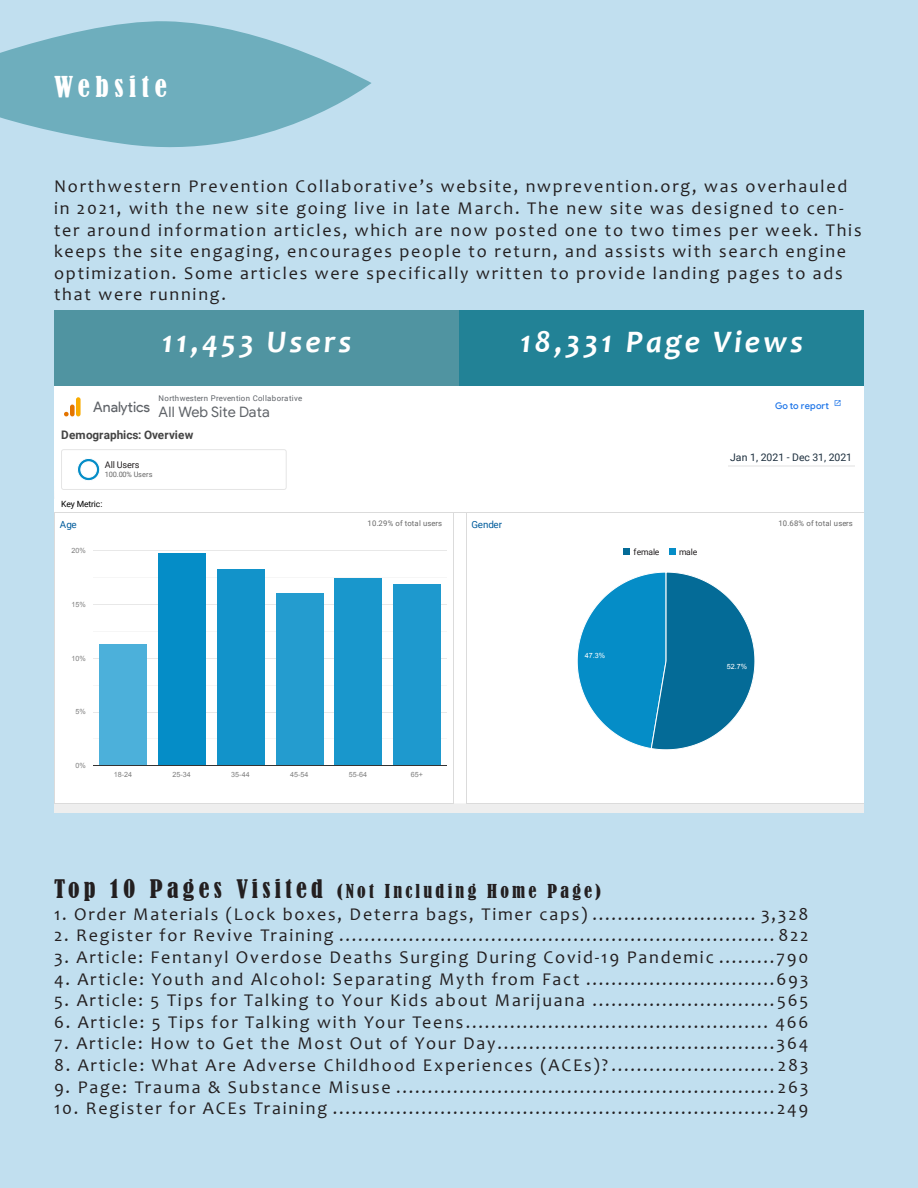
<style>
.page{position:relative;width:918px;height:1188px;background:#c1dfef}
.page>*{position:absolute;margin:0;border:0;box-sizing:border-box;transform-origin:0 0}
.t1{font:italic 700 31.5px "Candara";letter-spacing:.1em;color:#fff}
.t2{font:condensed 27px "Bernard";letter-spacing:.21em;color:#fff}
.t3{font:18px/21.6px "Candara";letter-spacing:.1em;color:#231f20}
.t4{font:condensed 18px "Bernard";letter-spacing:.18em;color:#231f20}
.t5{font:14.4px "Google Sans";color:#5f6368}
.t6{font:14.4px "Product Sans";color:#5f6368}
.t7{font:700 11.7px "Roboto";letter-spacing:.015em;color:#444}
.t8{font:10.5px "Roboto";color:#1c2e3d}
.t9{font:9.75px "Roboto";letter-spacing:-.015em;color:#005c9c}
.t10{font:500 9.15px "Google Sans";letter-spacing:.01em;color:#1a73e8}
.t11{font:9.15px "Roboto";letter-spacing:-.015em;color:#231f20}
.t12{font:8.55px "Roboto";letter-spacing:-.015em;color:#000}
.t13{font:8.55px "Roboto";letter-spacing:-.01em;color:#231f20}
.t14{font:7.8px "Roboto";letter-spacing:.03em;color:#5f6368}
.t15{font:7.65px "Roboto";letter-spacing:.025em;color:#666}
.t16{font:7.35px "Roboto";letter-spacing:-.03em;color:#666}
.t17{font:7.2px "Arial";color:#808080}
.t18{font:7.2px "Arial";color:#fff}
.s1{font-size:24px}
</style>
<div class="page">
<svg style="left:0;top:21px;width:371px;height:127px;fill:#6eaebd"></svg>
<div style="left:54px;top:310px;width:405px;height:76px;background:#5094a1"></div>
<div style="left:459px;top:310px;width:405px;height:76px;background:#228296"></div>
<div style="left:54px;top:386px;width:810px;height:42px;background:#fff"></div>
<hr style="left:54px;top:427px;width:810px;height:1px;background:#dadce0">
<div style="left:76px;top:397px;width:5px;height:19px;background:#f9ab00;border-radius:2px"></div>
<div style="left:70px;top:405px;width:5px;height:11px;background:#e37400;border-radius:2px"></div>
<svg style="left:64px;top:412px;width:5px;height:4px"></svg>
<div style="left:55px;top:428px;width:809px;height:385px;background:#eee"></div>
<div style="left:55px;top:428px;width:809px;height:72px;background:#fff"></div>
<div style="left:55px;top:500px;width:809px;height:303px;background:#fff"></div>
<hr style="left:466px;top:803px;width:398px;height:1px;background:#dbdbdb">
<hr style="left:864px;top:537px;width:1px;height:266px;background:#dbdbdb">
<hr style="left:466px;top:537px;width:1px;height:266px;background:#dbdbdb">
<hr style="left:55px;top:803px;width:399px;height:1px;background:#dbdbdb">
<hr style="left:55px;top:537px;width:1px;height:266px;background:#dbdbdb">
<hr style="left:453px;top:537px;width:1px;height:266px;background:#dbdbdb">
<hr style="left:55px;top:513px;width:809px;height:1px;background:#dbdbdb">
<div style="left:728px;top:450px;width:126px;height:17px;background:#fff"></div>
<hr style="left:728px;top:466px;width:126px;height:1px;background:#efefef">
<hr style="left:93px;top:712px;width:354px;height:1px;background:#e8e8e8">
<hr style="left:93px;top:658px;width:354px;height:1px;background:#e8e8e8">
<hr style="left:93px;top:604px;width:354px;height:1px;background:#e8e8e8">
<hr style="left:93px;top:551px;width:354px;height:1px;background:#e8e8e8">
<hr style="left:93px;top:739px;width:354px;height:1px;background:#f6f6f6">
<hr style="left:93px;top:685px;width:354px;height:1px;background:#f6f6f6">
<hr style="left:93px;top:631px;width:354px;height:1px;background:#f6f6f6">
<hr style="left:93px;top:577px;width:354px;height:1px;background:#f6f6f6">
<div style="left:100px;top:644px;width:47px;height:121px;background:#4cb0da"></div>
<div style="left:159px;top:553px;width:47px;height:212px;background:#058dc7"></div>
<div style="left:217px;top:569px;width:47px;height:196px;background:#1293ca"></div>
<div style="left:276px;top:593px;width:47px;height:172px;background:#249ccf"></div>
<div style="left:335px;top:579px;width:47px;height:186px;background:#1997cc"></div>
<div style="left:394px;top:584px;width:47px;height:181px;background:#1e99ce"></div>
<hr style="left:93px;top:765px;width:354px;height:1px;background:#333">
<svg style="left:624px;top:549px;width:6px;height:6px"></svg>
<svg style="left:669px;top:549px;width:7px;height:6px"></svg>
<svg style="left:577px;top:572px;width:178px;height:178px"></svg>
<svg style="left:61px;top:449px;width:226px;height:41px"></svg>
<p class="t2" style="left:54px;top:71px;width:114px">Website</p>
<p class="t3" style="left:54px;top:176px;width:809px">Northwestern Prevention Collaborative’s website, nwprevention.org, was overhauled in 2021, with the new site going live in late March. The new site was designed to cen&shy;ter around information articles, which are now posted one to two times per week. This keeps the site engaging, encourages people to return, and assists with search engine optimization. Some articles were specifically written to provide landing pages to ads that were running.</p>
<p class="t1" style="left:162px;top:322px;width:191px">11,453 Users</p>
<p class="t1" style="left:520px;top:322px;width:284px">18,331 Page Views</p>
<p class="t6" style="left:93px;top:398px;width:58px">Analytics</p>
<p class="t14" style="left:159px;top:393px;width:145px">Northwestern Prevention Collaborative</p>
<p class="t5" style="left:159px;top:403px;width:113px">All Web Site Data</p>
<p class="t10" style="left:775px;top:401px;width:55px">Go to report</p>
<p class="t7" style="left:61px;top:426px;width:134px">Demographics: Overview</p>
<p class="t11" style="left:105px;top:458px;width:36px">All Users</p>
<p class="t16" style="left:105px;top:469px;width:49px">100.00% Users</p>
<p class="t8" style="left:730px;top:450px;width:124px">Jan 1, 2021 - Dec 31, 2021</p>
<p class="t12" style="left:61px;top:498px;width:43px">Key Metric:</p>
<p class="t9" style="left:60px;top:518px;width:18px">Age</p>
<p class="t9" style="left:471px;top:518px;width:32px">Gender</p>
<p class="t15" style="left:368px;top:518px;width:76px">10.29% of total users</p>
<p class="t15" style="left:778px;top:518px;width:76px">10.68% of total users</p>
<p class="t17" style="left:72px;top:546px;width:16px">20%</p>
<p class="t13" style="left:633px;top:546px;width:28px">female</p>
<p class="t13" style="left:679px;top:546px;width:20px">male</p>
<p class="t17" style="left:72px;top:600px;width:16px">15%</p>
<p class="t17" style="left:72px;top:653px;width:16px">10%</p>
<p class="t17" style="left:76px;top:707px;width:12px">5%</p>
<p class="t17" style="left:76px;top:761px;width:12px">0%</p>
<p class="t17" style="left:114px;top:769px;width:20px">18-24</p>
<p class="t17" style="left:173px;top:769px;width:20px">25-34</p>
<p class="t17" style="left:231px;top:769px;width:20px">35-44</p>
<p class="t17" style="left:290px;top:769px;width:20px">45-54</p>
<p class="t17" style="left:349px;top:769px;width:20px">55-64</p>
<p class="t17" style="left:411px;top:769px;width:14px">65+</p>
<p class="t18" style="left:585px;top:650px;width:22px">47.3%</p>
<p class="t18" style="left:727px;top:662px;width:22px">52.7%</p>
<p class="t4" style="left:54px;top:881px;width:548px"><span class="s1">Top 10 Pages Visited</span> (Not Including Home Page)</p>
<p class="t3" style="left:54px;top:903px;width:756px">1. Order Materials (Lock boxes, Deterra bags, Timer caps) .......................... 3,328</p>
<p class="t3" style="left:54px;top:925px;width:756px">2. Register for Revive Training ..................................................................... 822</p>
<p class="t3" style="left:54px;top:946px;width:756px">3. Article: Fentanyl Overdose Deaths Surging During Covid-19 Pandemic .........790</p>
<p class="t3" style="left:54px;top:968px;width:756px">4. Article: Youth and Alcohol: Separating Myth from Fact ..............................693</p>
<p class="t3" style="left:54px;top:989px;width:756px">5. Article: 5 Tips for Talking to Your Kids about Marijuana .............................565</p>
<p class="t3" style="left:54px;top:1011px;width:756px">6. Article: 5 Tips for Talking with Your Teens................................................ 466</p>
<p class="t3" style="left:54px;top:1033px;width:756px">7. Article: How to Get the Most Out of Your Day............................................364</p>
<p class="t3" style="left:54px;top:1054px;width:756px">8. Article: What Are Adverse Childhood Experiences (ACEs)?..........................283</p>
<p class="t3" style="left:54px;top:1076px;width:756px">9. Page: Trauma &amp; Substance Misuse ............................................................263</p>
<p class="t3" style="left:54px;top:1097px;width:756px">10. Register for ACEs Training ......................................................................249</p>
</div>
